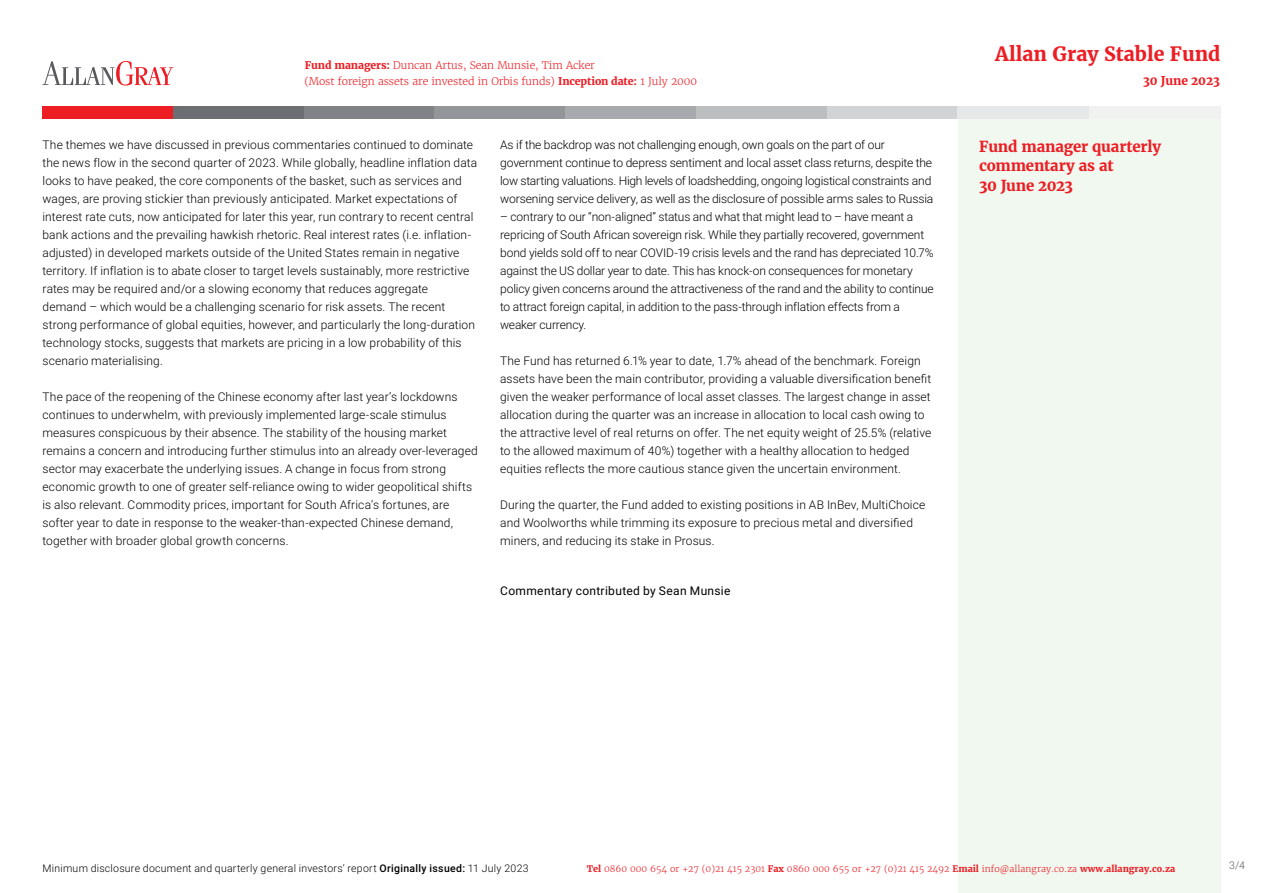
<style>
.page{position:relative;width:1263px;height:893px;background:#fff}
.page>*{position:absolute;margin:0;border:0;box-sizing:border-box;transform-origin:0 0}
.t1{font:700 19.5px "Merriweather";color:#ed1d24}
.t2{font:700 15px/19.5px "Merriweather";letter-spacing:-.01em;color:#ed1d24}
.t3{font:300 12px/18px "Roboto";letter-spacing:.01em;color:#000}
.t4{font:300 12px/18px "Roboto";letter-spacing:-.01em;color:#000}
.t5{font:300 12px/18px "Roboto";letter-spacing:-.015em;color:#000}
.t6{font:12px "Roboto";letter-spacing:.03em;color:#000}
.t7{font:700 12px "Merriweather";letter-spacing:-.01em;color:#ed1d24}
.t8{font:300 10.5px/16.5px "Merriweather";letter-spacing:-.01em;color:#ed1d24}
.t9{font:300 10.5px "Roboto";letter-spacing:.025em;color:#000}
.t10{font:300 10.5px "Roboto";color:#58595b}
.t11{font:300 9px "Merriweather";color:#ed1d24}
.s1{font-weight:700}
.s2{font-weight:500}
</style>
<div class="page">
<div style="left:958px;top:119px;width:262px;height:774px;background:#f1f8ef"></div>
<div style="left:43px;top:106px;width:131px;height:13px;background:#ed1d24"></div>
<div style="left:1089px;top:106px;width:131px;height:13px;background:#f1f1f2"></div>
<div style="left:173px;top:106px;width:132px;height:13px;background:#6d6e71"></div>
<div style="left:304px;top:106px;width:131px;height:13px;background:#808285"></div>
<div style="left:435px;top:106px;width:131px;height:13px;background:#939598"></div>
<div style="left:565px;top:106px;width:132px;height:13px;background:#a7a9ac"></div>
<div style="left:696px;top:106px;width:132px;height:13px;background:#bcbec0"></div>
<div style="left:827px;top:106px;width:131px;height:13px;background:#d1d3d4"></div>
<div style="left:958px;top:106px;width:131px;height:13px;background:#e6e7e8"></div>
<svg style="left:43px;top:61px;width:130px;height:25px"></svg>
<p class="t8" style="left:304px;top:57px;width:394px"><span class="s1">Fund managers:</span> Duncan Artus, Sean Munsie, Tim Acker<br>(Most foreign assets are invested in Orbis funds) <span class="s1">Inception date:</span> 1 July 2000</p>
<p class="t3" style="left:43px;top:136px;width:436px">The themes we have discussed in previous commentaries continued to dominate the news flow in the second quarter of 2023. While globally, headline inflation data looks to have peaked, the core components of the basket, such as services and wages, are proving stickier than previously anticipated. Market expectations of interest rate cuts, now anticipated for later this year, run contrary to recent central bank actions and the prevailing hawkish rhetoric. Real interest rates (i.e. inflation&shy;adjusted) in developed markets outside of the United States remain in negative territory. If inflation is to abate closer to target levels sustainably, more restrictive rates may be required and/or a slowing economy that reduces aggregate<br>demand – which would be a challenging scenario for risk assets. The recent strong performance of global equities, however, and particularly the long-duration technology stocks, suggests that markets are pricing in a low probability of this scenario materialising.</p>
<p class="t3" style="left:43px;top:388px;width:437px">The pace of the reopening of the Chinese economy after last year’s lockdowns continues to underwhelm, with previously implemented large-scale stimulus measures conspicuous by their absence. The stability of the housing market remains a concern and introducing further stimulus into an already over-leveraged sector may exacerbate the underlying issues. A change in focus from strong economic growth to one of greater self-reliance owing to wider geopolitical shifts is also relevant. Commodity prices, important for South Africa’s fortunes, are softer year to date in response to the weaker-than-expected Chinese demand, together with broader global growth concerns.</p>
<p class="t5" style="left:500px;top:136px;width:435px">As if the backdrop was not challenging enough, own goals on the part of our government continue to depress sentiment and local asset class returns, despite the low starting valuations. High levels of loadshedding, ongoing logistical constraints and worsening service delivery, as well as the disclosure of possible arms sales to Russia</p>
<p class="t4" style="left:500px;top:208px;width:435px">– contrary to our “non-aligned” status and what that might lead to – have meant a repricing of South African sovereign risk. While they partially recovered, government bond yields sold off to near COVID-19 crisis levels and the rand has depreciated 10.7% against the US dollar year to date. This has knock-on consequences for monetary policy given concerns around the attractiveness of the rand and the ability to continue to attract foreign capital, in addition to the pass-through inflation effects from a weaker currency.</p>
<p class="t3" style="left:500px;top:352px;width:433px">The Fund has returned 6.1% year to date, 1.7% ahead of the benchmark. Foreign assets have been the main contributor, providing a valuable diversification benefit given the weaker performance of local asset classes. The largest change in asset allocation during the quarter was an increase in allocation to local cash owing to the attractive level of real returns on offer. The net equity weight of 25.5% (relative to the allowed maximum of 40%) together with a healthy allocation to hedged equities reflects the more cautious stance given the uncertain environment.</p>
<p class="t3" style="left:500px;top:496px;width:427px">During the quarter, the Fund added to existing positions in AB InBev, MultiChoice and Woolworths while trimming its exposure to precious metal and diversified miners, and reducing its stake in Prosus.</p>
<p class="t6" style="left:500px;top:582px;width:232px">Commentary contributed by Sean Munsie</p>
<h1 class="t1" style="left:995px;top:41px;width:227px">Allan Gray Stable Fund</h1>
<p class="t7" style="left:1143px;top:73px;width:78px">30 June 2023</p>
<p class="t2" style="left:979px;top:136px;width:183px">Fund manager quarterly commentary as at<br>30 June 2023</p>
<p class="t9" style="left:43px;top:861px;width:488px">Minimum disclosure document and quarterly general investors’ report <span class="s2">Originally issued:</span> 11 July 2023</p>
<p class="t10" style="left:1229px;top:857px;width:17px">3/4</p>
<p class="t11" style="left:587px;top:863px;width:590px"><span class="s1">Tel</span> 0860 000 654 or +27 (0)21 415 2301 <span class="s1">Fax</span> 0860 000 655 or +27 (0)21 415 2492 <span class="s1">Email</span> info@allangray.co.za <span class="s1">www.allangray.co.za</span></p>
</div>
